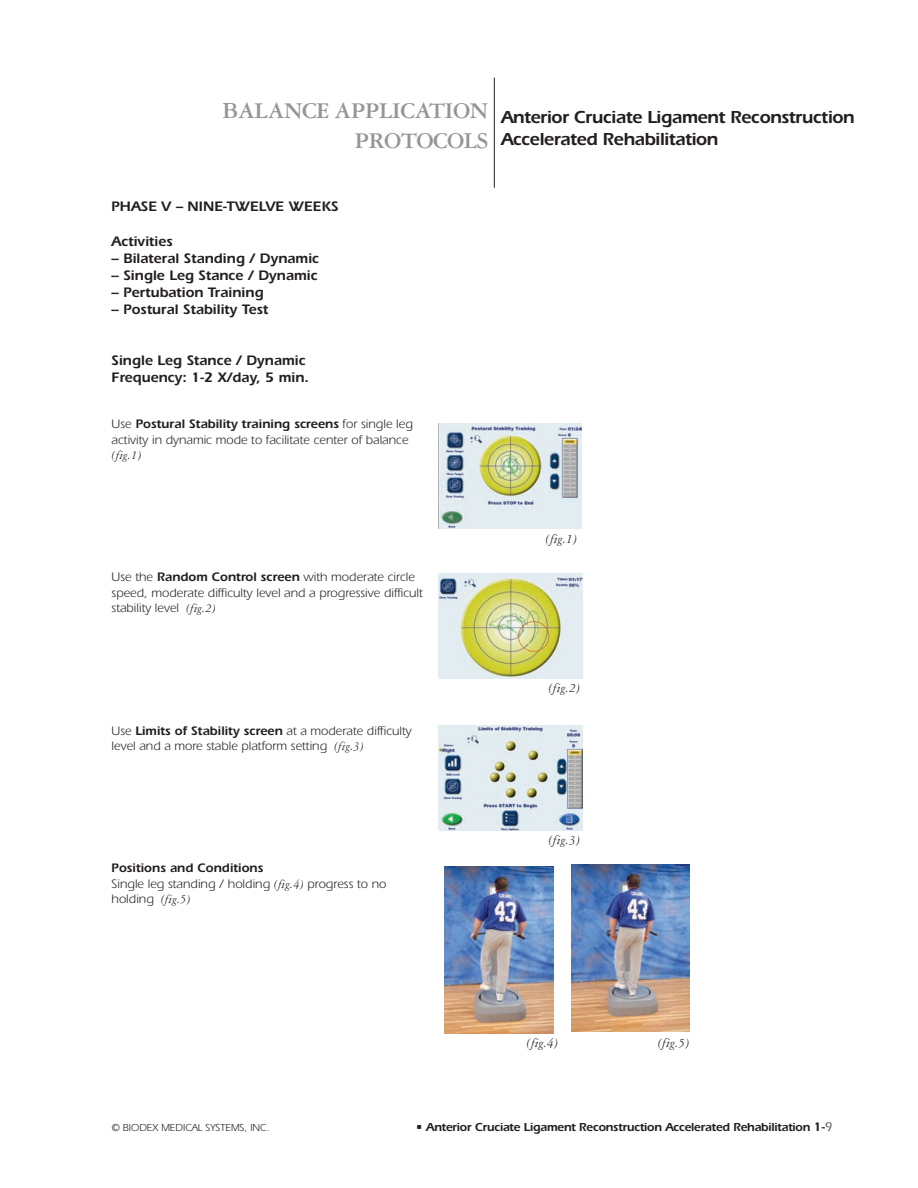
<style>
.page{position:relative;width:918px;height:1188px;background:#fff}
.page>*{position:absolute;margin:0;border:0;box-sizing:border-box;transform-origin:0 0}
.t1{font:700 24px/29.8px "Garamond Three";letter-spacing:-.025em;color:#939598;text-align:right}
.t2{font:600 18px/21.6px "Itc Eras";letter-spacing:-.02em;color:#231f20}
.t3{font:600 14.25px/17.1px "Itc Eras";color:#231f20}
.t4{font:italic 13.5px "Garamond Three";color:#231f20}
.t5{font:12.75px/15.3px "Itc Eras";color:#231f20}
.t6{font:italic 12.75px "Garamond Three";color:#231f20}
.t7{font:600 12px "Itc Eras";letter-spacing:-.02em;color:#231f20}
.t8{font:10.5px "Itc Eras";color:#231f20}
.s1{font-weight:600}
.s2{font-family:"Garamond Three";font-style:italic}
.s3{font-size:12.75px}
.s4{font-weight:400;font-size:12.75px}
</style>
<div class="page">
<img style="left:572px;top:865px;width:117px;height:166px">
<img style="left:445px;top:867px;width:109px;height:166px">
<img style="left:439px;top:423px;width:142px;height:105px">
<img style="left:439px;top:573px;width:144px;height:105px">
<img style="left:439px;top:725px;width:144px;height:105px">
<hr style="left:494px;top:78px;width:1px;height:110px;background:#231f20">
<h1 class="t1" style="left:223px;top:98px;width:268px">BALANCE APPLICATION<br>PROTOCOLS</h1>
<h2 class="t2" style="left:501px;top:108px;width:355px">Anterior Cruciate Ligament Reconstruction<br>Accelerated Rehabilitation</h2>
<p class="t3" style="left:112px;top:200px;width:229px">PHASE V – NINE-TWELVE WEEKS</p>
<p class="t3" style="left:112px;top:234px;width:209px">Activities<br>-- Bilateral Standing / Dynamic -- Single Leg Stance / Dynamic -- Pertubation Training<br>-- Postural Stability Test</p>
<p class="t3" style="left:112px;top:354px;width:199px">Single Leg Stance / Dynamic<br>Frequency: 1-2 X/day, 5 min.</p>
<p class="t5" style="left:112px;top:418px;width:303px">Use <span class="s1">Postural Stability training screens</span> for single leg activity in dynamic mode to facilitate center of balance</p>
<p class="t6" style="left:112px;top:451px;width:32px">(fig.1)</p>
<p class="t5" style="left:112px;top:571px;width:313px">Use the <span class="s1">Random Control screen</span> with moderate circle speed, moderate difficulty level and a progressive difficult stability level <span class="s2">(fig.2)</span></p>
<p class="t5" style="left:112px;top:724px;width:302px">Use <span class="s1">Limits of Stability screen</span> at a moderate difficulty level and a more stable platform setting <span class="s2">(fig.3)</span></p>
<p class="t5" style="left:112px;top:862px;width:276px"><span class="s1">Positions and Conditions<br></span>Single leg standing / holding <span class="s2">(fig.4)</span> progress to no holding <span class="s2">(fig.5)</span></p>
<p class="t4" style="left:546px;top:535px;width:33px">(fig.1)</p>
<p class="t4" style="left:549px;top:683px;width:33px">(fig.2)</p>
<p class="t4" style="left:549px;top:835px;width:33px">(fig.3)</p>
<p class="t4" style="left:527px;top:1038px;width:33px">(fig.4)</p>
<p class="t4" style="left:658px;top:1038px;width:33px">(fig.5)</p>
<p class="t8" style="left:112px;top:1124px;width:159px">© BIODEX MEDICAL SYSTEMS, INC.</p>
<p class="t7" style="left:415px;top:1123px;width:419px">• Anterior Cruciate Ligament Reconstruction Accelerated Rehabilitation <span class="s3">1-</span><span class="s4">9</span></p>
</div>
